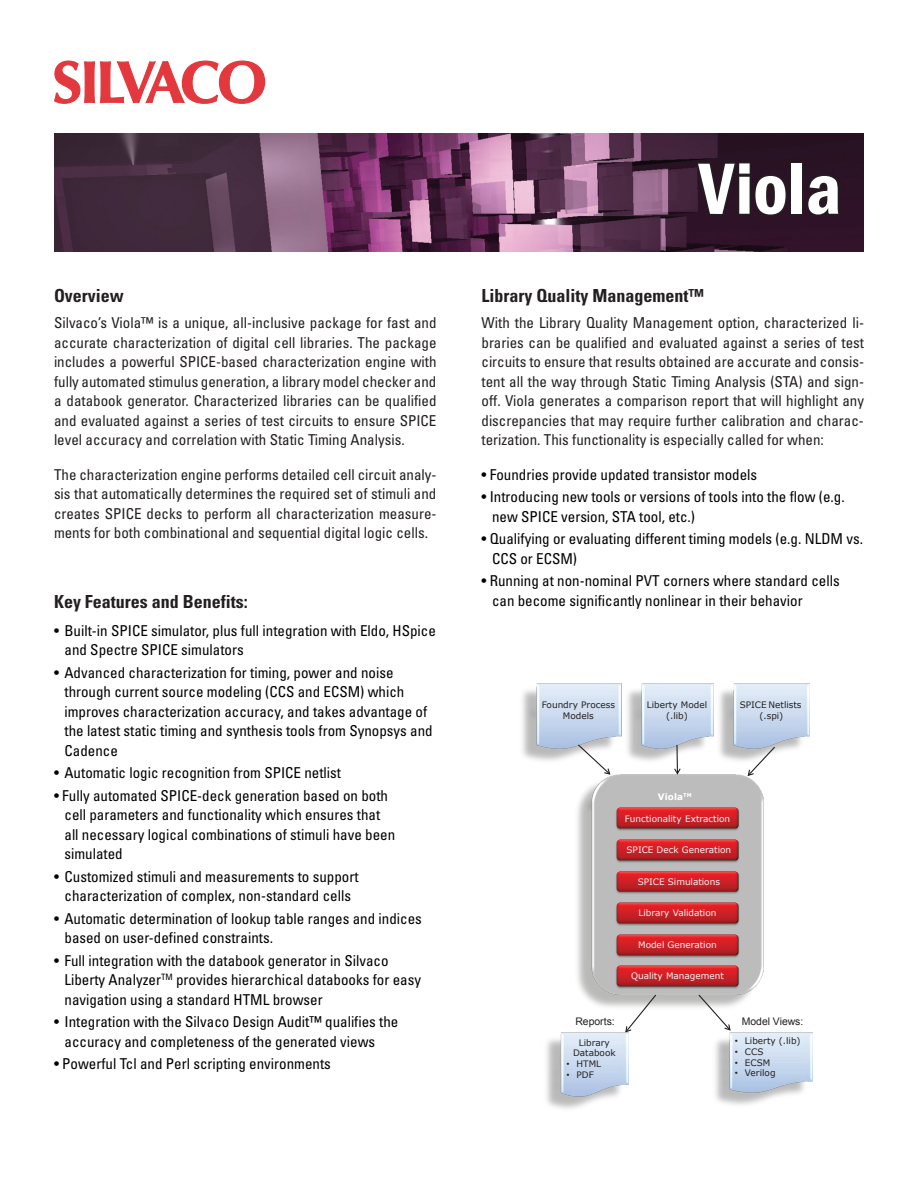
<style>
.page{position:relative;width:918px;height:1188px;background:#fff}
.page>*{position:absolute;margin:0;border:0;box-sizing:border-box;transform-origin:0 0}
.t1{font:600 condensed 75px "Franklin Gothic LT";color:#fff}
.t2{font:700 condensed 18px "Univers";color:#231f20}
.t3{font:condensed 15px/19.5px "Univers";color:#000}
.t4{font:condensed 15px/19.5px "Univers";color:#231f20;text-align:justify}
.t5{font:10.5px "Arial";color:#231f20}
.t6{font:8.85px/10.6px "Verdana";color:#231f20;text-align:center}
.t7{font:8.85px "Verdana";color:#f2f3f4}
.t8{font:700 8.85px "Verdana";letter-spacing:.005em;color:#fff}
.s1{font-family:"Arial"}
</style>
<div class="page">
<svg style="left:54px;top:61px;width:211px;height:43px"></svg>
<img style="left:54px;top:134px;width:810px;height:118px">
<svg style="left:694px;top:160px;width:95px;height:57px;background:#291624"></svg>
<div style="left:790px;top:162px;width:13px;height:53px;border:3px solid #231f20"></div>
<svg style="left:805px;top:173px;width:37px;height:44px;background:#281723"></svg>
<img style="left:577px;top:775px;width:186px;height:232px">
<img style="left:615px;top:807px;width:126px;height:26px">
<img style="left:522px;top:684px;width:288px;height:77px">
<svg style="left:697px;top:993px;width:34px;height:38px"></svg>
<svg style="left:624px;top:993px;width:33px;height:40px"></svg>
<svg style="left:577px;top:743px;width:34px;height:33px"></svg>
<svg style="left:747px;top:746px;width:29px;height:31px"></svg>
<img style="left:615px;top:838px;width:125px;height:26px">
<img style="left:615px;top:870px;width:125px;height:26px">
<img style="left:615px;top:902px;width:125px;height:25px">
<img style="left:615px;top:933px;width:125px;height:26px">
<img style="left:615px;top:965px;width:125px;height:26px">
<img style="left:715px;top:1032px;width:97px;height:73px">
<img style="left:546px;top:1032px;width:82px;height:77px">
<svg style="left:673px;top:744px;width:9px;height:32px"></svg>
<p class="t2" style="left:54px;top:285px;width:71px">Overview</p>
<p class="t4" style="left:54px;top:313px;width:384px">Silvaco’s Viola™ is a unique, all-inclusive package for fast and accurate characterization of digital cell libraries. The package includes a powerful SPICE-based characterization engine with fully automated stimulus generation, a library model checker and a databook generator. Characterized libraries can be qualified and evaluated against a series of test circuits to ensure SPICE level accuracy and correlation with Static Timing Analysis.</p>
<p class="t4" style="left:54px;top:465px;width:384px">The characterization engine performs detailed cell circuit analy&shy;sis that automatically determines the required set of stimuli and creates SPICE decks to perform all characterization measure&shy;ments for both combinational and sequential digital logic cells.</p>
<p class="t2" style="left:54px;top:591px;width:195px">Key Features and Benefits:</p>
<p class="t3" style="left:64px;top:621px;width:373px;text-indent:-10px">• Built-in SPICE simulator, plus full integration with Eldo, HSpice and Spectre SPICE simulators</p>
<p class="t3" style="left:64px;top:663px;width:370px;text-indent:-10px">• Advanced characterization for timing, power and noise through current source modeling (CCS and ECSM) which improves characterization accuracy, and takes advantage of the latest static timing and synthesis tools from Synopsys and Cadence</p>
<p class="t3" style="left:54px;top:763px;width:289px">• Automatic logic recognition from SPICE netlist</p>
<p class="t3" style="left:64px;top:786px;width:332px;text-indent:-10px">• Fully automated SPICE-deck generation based on both cell parameters and functionality which ensures that all necessary logical combinations of stimuli have been simulated</p>
<p class="t3" style="left:54px;top:867px;width:306px;text-align:center">• Customized stimuli and measurements to support characterization of complex, non-standard cells</p>
<p class="t3" style="left:64px;top:909px;width:359px;text-indent:-10px">• Automatic determination of lookup table ranges and indices based on user-defined constraints.</p>
<p class="t3" style="left:64px;top:951px;width:358px;text-indent:-10px">• Full integration with the databook generator in Silvaco<br>Liberty Analyzer<sup>TM</sup> provides hierarchical databooks for easy navigation using a standard HTML browser</p>
<p class="t3" style="left:65px;top:1012px;width:335px;text-indent:-10px">• Integration with the Silvaco Design Audit™ qualifies the accuracy and completeness of the generated views</p>
<p class="t3" style="left:54px;top:1054px;width:278px">• Powerful Tcl and Perl scripting environments</p>
<h1 class="t1" style="left:699px;top:146px;width:144px">Viola</h1>
<p class="t2" style="left:482px;top:285px;width:224px">Library Quality Management™</p>
<p class="t4" style="left:482px;top:313px;width:384px">With the Library Quality Management option, characterized li&shy;braries can be qualified and evaluated against a series of test circuits to ensure that results obtained are accurate and consis&shy;tent all the way through Static Timing Analysis (STA) and sign&shy;off. Viola generates a comparison report that will highlight any discrepancies that may require further calibration and charac&shy;terization. This functionality is especially called for when:</p>
<p class="t3" style="left:482px;top:465px;width:277px">• Foundries provide updated transistor models</p>
<p class="t3" style="left:492px;top:487px;width:354px;text-indent:-10px">• Introducing new tools or versions of tools into the flow (e.g. new SPICE version, STA tool, etc.)</p>
<p class="t3" style="left:492px;top:529px;width:373px;text-indent:-10px">• Qualifying or evaluating different timing models (e.g. NLDM vs.<br>CCS or ECSM)</p>
<p class="t3" style="left:492px;top:571px;width:349px;text-indent:-10px">• Running at non-nominal PVT corners where standard cells can become significantly nonlinear in their behavior</p>
<p class="t6" style="left:542px;top:700px;width:75px">Foundry Process<br>Models</p>
<p class="t6" style="left:740px;top:700px;width:63px">SPICE Netlists (.spi)</p>
<p class="t6" style="left:647px;top:700px;width:62px">Liberty Model (.lib)</p>
<p class="t8" style="left:658px;top:791px;width:35px">Viola<sup>TM</sup></p>
<p class="t7" style="left:625px;top:812px;width:107px">Functionality Extraction</p>
<p class="t7" style="left:627px;top:844px;width:106px">SPICE Deck Generation</p>
<p class="t7" style="left:638px;top:875px;width:84px">SPICE Simulations</p>
<p class="t7" style="left:639px;top:907px;width:79px">Library Validation</p>
<p class="t7" style="left:638px;top:939px;width:80px">Model Generation</p>
<p class="t7" style="left:631px;top:970px;width:94px">Quality Management</p>
<p class="t5" style="left:575px;top:1015px;width:41px">Reports:</p>
<p class="t6" style="left:573px;top:1037px;width:44px">Library<br>Databook</p>
<p class="t6" style="left:566px;top:1058px;width:36px"><span class="s1">•</span> HTML</p>
<p class="t6" style="left:566px;top:1069px;width:29px"><span class="s1">•</span> PDF</p>
<p class="t5" style="left:742px;top:1015px;width:63px">Model Views:</p>
<p class="t6" style="left:735px;top:1036px;width:67px"><span class="s1">•</span> Liberty (.lib)</p>
<p class="t6" style="left:735px;top:1046px;width:30px"><span class="s1">•</span> CCS</p>
<p class="t6" style="left:735px;top:1057px;width:37px"><span class="s1">•</span> ECSM</p>
<p class="t6" style="left:735px;top:1068px;width:42px"><span class="s1">•</span> Verilog</p>
</div>
